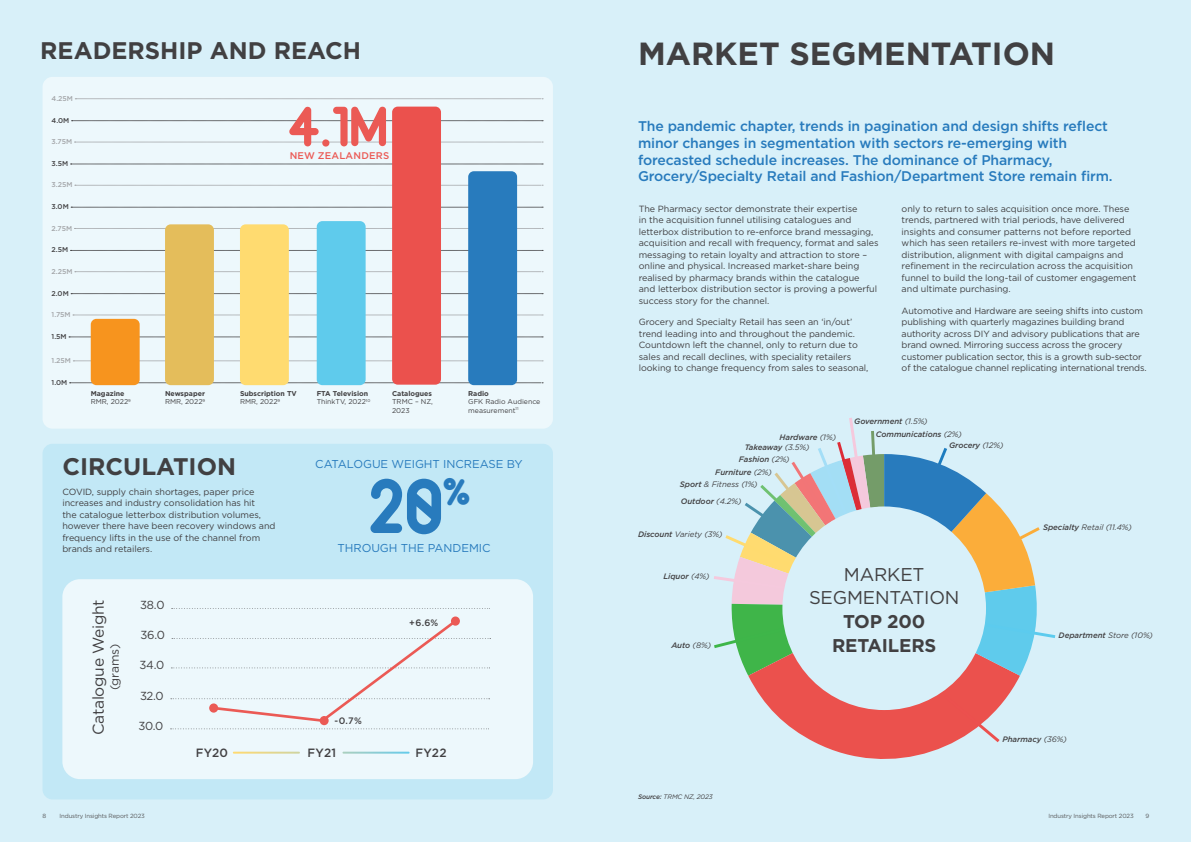
<style>
.page{position:relative;width:1191px;height:842px;background:#d8f0f9}
.page>*{position:absolute;margin:0;border:0;box-sizing:border-box;transform-origin:0 0}
.t1{font:79.4px "Locus Sans";color:#287bbd}
.t2{font:59.7px "Locus Sans";color:#eb5a55}
.t3{font:700 32px "Gotham";color:#414042}
.t4{font:700 24px "Gotham";color:#414042}
.t5{font:18.5px/23.7px "Gotham";letter-spacing:-.01em;color:#414042;text-align:center}
.t6{font:700 18.5px/23.7px "Gotham";letter-spacing:-.01em;color:#414042;text-align:center}
.t7{font:15.6px "Gotham";letter-spacing:-.02em;color:#414042}
.t8{font:500 14px/16.8px "Gotham";letter-spacing:-.01em;color:#287bbd}
.t9{font:12.1px "Gotham";letter-spacing:-.015em;color:#414042}
.t10{font:500 12px "Gotham";letter-spacing:.015em;color:#414042}
.t11{font:11.7px "Gotham";letter-spacing:-.03em;color:#414042}
.t12{font:11.4px "Gotham";letter-spacing:-.005em;color:#287bbd}
.t13{font:500 9.7px "Gotham";letter-spacing:.02em;color:#eb5a55}
.t14{font:500 9.4px "Gotham";color:#414042}
.t15{font:9px/11.5px "Gotham";letter-spacing:-.005em;color:#414042}
.t16{font:italic 500 7.9px/13.2px "Gotham";letter-spacing:-.005em;color:#414042}
.t17{font:italic 7.9px "Gotham";letter-spacing:-.005em;color:#414042}
.t18{font:italic 500 7.9px "Gotham";letter-spacing:-.025em;color:#414042}
.t19{font:700 7px/8.4px "Gotham";color:#414042}
.t20{font:7px/8.4px "Gotham";color:#414042}
.t21{font:500 7px "Gotham";color:#a3a5a8}
.t22{font:500 7px "Gotham";color:#414042}
.t23{font:italic 6.5px "Gotham";letter-spacing:-.015em;color:#414042}
.t24{font:6px "Gotham";letter-spacing:-.02em;color:#58595b}
.s1{font-weight:400}
.s2{font-weight:500}
</style>
<div class="page">
<div style="left:43px;top:444px;width:510px;height:355px;background:#c2e8f6;border-radius:10px"></div>
<div style="left:43px;top:77px;width:510px;height:352px;background:#edf8fc;border-radius:10px"></div>
<svg style="left:69px;top:337px;width:474px;height:1px"></svg>
<svg style="left:70px;top:383px;width:473px;height:1px"></svg>
<svg style="left:73px;top:361px;width:470px;height:1px"></svg>
<svg style="left:75px;top:271px;width:468px;height:1px"></svg>
<svg style="left:75px;top:185px;width:468px;height:1px"></svg>
<svg style="left:75px;top:99px;width:468px;height:1px"></svg>
<svg style="left:74px;top:228px;width:469px;height:1px"></svg>
<svg style="left:74px;top:142px;width:469px;height:1px"></svg>
<svg style="left:73px;top:315px;width:470px;height:1px"></svg>
<svg style="left:71px;top:293px;width:472px;height:1px"></svg>
<svg style="left:70px;top:250px;width:473px;height:1px"></svg>
<svg style="left:71px;top:207px;width:472px;height:1px"></svg>
<svg style="left:72px;top:121px;width:471px;height:1px"></svg>
<svg style="left:71px;top:164px;width:472px;height:1px"></svg>
<div style="left:62px;top:579px;width:471px;height:200px;background:#edf8fc;border-radius:18px"></div>
<svg style="left:172px;top:608px;width:318px;height:1px"></svg>
<svg style="left:233px;top:752px;width:176px;height:2px"></svg>
<svg style="left:170px;top:617px;width:321px;height:112px"></svg>
<svg style="left:748px;top:676px;width:272px;height:86px;background:#e38e8f"></svg>
<div style="left:782px;top:506px;width:204px;height:204px;background:#d8f0f9;border-radius:50%"></div>
<svg style="left:941px;top:692px;width:61px;height:53px;background:#e57c7b"></svg>
<svg style="left:710px;top:415px;width:348px;height:261px"></svg>
<div style="left:468px;top:171px;width:49px;height:214px;background:#287bbd;border-radius:6px"></div>
<div style="left:392px;top:107px;width:49px;height:278px;background:#eb514d;border-radius:6px"></div>
<div style="left:317px;top:221px;width:48px;height:164px;background:#5fcbec;border-radius:6px"></div>
<div style="left:240px;top:224px;width:49px;height:161px;background:#ffdb70;border-radius:6px"></div>
<div style="left:165px;top:224px;width:49px;height:161px;background:#e4bd5b;border-radius:6px"></div>
<div style="left:91px;top:319px;width:49px;height:66px;background:#f7941e;border-radius:6px"></div>
<h3 class="t4" style="left:40px;top:35px;width:322px">READERSHIP AND REACH</h3>
<p class="t21" style="left:52px;top:94px;width:23px">4.25M</p>
<p class="t22" style="left:52px;top:116px;width:19px">4.0M</p>
<p class="t22" style="left:52px;top:159px;width:18px">3.5M</p>
<p class="t21" style="left:52px;top:137px;width:22px">3.75M</p>
<p class="t21" style="left:52px;top:180px;width:22px">3.25M</p>
<p class="t22" style="left:52px;top:202px;width:19px">3.0M</p>
<p class="t21" style="left:52px;top:223px;width:22px">2.75M</p>
<p class="t22" style="left:52px;top:245px;width:18px">2.5M</p>
<p class="t21" style="left:52px;top:267px;width:22px">2.25M</p>
<p class="t22" style="left:52px;top:289px;width:19px">2.0M</p>
<p class="t21" style="left:52px;top:310px;width:21px">1.75M</p>
<p class="t22" style="left:52px;top:332px;width:17px">1.5M</p>
<p class="t21" style="left:52px;top:356px;width:21px">1.25M</p>
<p class="t22" style="left:52px;top:378px;width:17px">1.0M</p>
<h2 class="t2" style="left:286px;top:91px;width:104px">4.1M</h2>
<p class="t13" style="left:290px;top:150px;width:101px">NEW ZEALANDERS</p>
<p class="t19" style="left:91px;top:389px;width:42px">Magazine<br><span class="s1">RMR, 2022</span><sup>9</sup></p>
<p class="t19" style="left:165px;top:389px;width:42px">Newspaper<br><span class="s1">RMR, 2022</span><sup>9</sup></p>
<p class="t19" style="left:240px;top:389px;width:58px">Subscription TV<br><span class="s1">RMR, 2022</span><sup>9</sup></p>
<p class="t19" style="left:317px;top:389px;width:55px">FTA Television<br><span class="s1">ThinkTV, 2022</span><sup>10</sup></p>
<p class="t19" style="left:468px;top:389px;width:22px">Radio</p>
<p class="t19" style="left:392px;top:389px;width:41px">Catalogues</p>
<p class="t20" style="left:392px;top:397px;width:42px">TRMC – NZ,<br>2023</p>
<p class="t20" style="left:468px;top:397px;width:74px">GFK Radio Audience measurement<sup>11</sup></p>
<h3 class="t4" style="left:62px;top:451px;width:175px">CIRCULATION</h3>
<p class="t15" style="left:62px;top:486px;width:215px">COVID, supply chain shortages, paper price increases and industry consolidation has hit<br>the catalogue letterbox distribution volumes, however there have been recovery windows and frequency lifts in the use of the channel from brands and retailers.</p>
<h3 class="t7" style="left:88px;top:735px;width:137px;rotate:-90deg">Catalogue Weight</h3>
<h3 class="t9" style="left:107px;top:690px;width:48px;rotate:-90deg">(grams)</h3>
<p class="t11" style="left:140px;top:597px;width:26px">38.0</p>
<p class="t11" style="left:140px;top:628px;width:26px">36.0</p>
<p class="t11" style="left:139px;top:658px;width:26px">34.0</p>
<p class="t11" style="left:140px;top:688px;width:25px">32.0</p>
<p class="t11" style="left:139px;top:718px;width:26px">30.0</p>
<h3 class="t10" style="left:196px;top:745px;width:34px">FY20</h3>
<p class="t12" style="left:315px;top:456px;width:209px">CATALOGUE WEIGHT INCREASE BY</p>
<h1 class="t1" style="left:366px;top:459px;width:106px">20<sup>%</sup></h1>
<p class="t12" style="left:337px;top:541px;width:154px">THROUGH THE PANDEMIC</p>
<p class="t14" style="left:334px;top:714px;width:29px">-0.7%</p>
<p class="t14" style="left:409px;top:616px;width:31px">+6.6%</p>
<h3 class="t10" style="left:307px;top:745px;width:30px">FY21</h3>
<h3 class="t10" style="left:415px;top:745px;width:33px">FY22</h3>
<h3 class="t3" style="left:638px;top:32px;width:419px">MARKET SEGMENTATION</h3>
<p class="t8" style="left:638px;top:117px;width:476px">The pandemic chapter, trends in pagination and design shifts reflect minor changes in segmentation with sectors re-emerging with forecasted schedule increases. The dominance of Pharmacy, Grocery/Specialty Retail and Fashion/Department Store remain firm.</p>
<p class="t15" style="left:639px;top:202px;width:241px">The Pharmacy sector demonstrate their expertise<br>in the acquisition funnel utilising catalogues and letterbox distribution to re-enforce brand messaging, acquisition and recall with frequency, format and sales messaging to retain loyalty and attraction to store – online and physical. Increased market-share being realised by pharmacy brands within the catalogue<br>and letterbox distribution sector is proving a powerful success story for the channel.</p>
<p class="t15" style="left:639px;top:316px;width:231px">Grocery and Specialty Retail has seen an ‘in/out’ trend leading into and throughout the pandemic.<br>Countdown left the channel, only to return due to sales and recall declines, with speciality retailers looking to change frequency from sales to seasonal,</p>
<p class="t15" style="left:901px;top:202px;width:236px">only to return to sales acquisition once more. These trends, partnered with trial periods, have delivered insights and consumer patterns not before reported which has seen retailers re-invest with more targeted distribution, alignment with digital campaigns and refinement in the recirculation across the acquisition funnel to build the long-tail of customer engagement and ultimate purchasing.</p>
<p class="t15" style="left:901px;top:304px;width:246px">Automotive and Hardware are seeing shifts into custom publishing with quarterly magazines building brand authority across DIY and advisory publications that are brand owned. Mirroring success across the grocery customer publication sector, this is a growth sub-sector of the catalogue channel replicating international trends.</p>
<p class="t16" style="left:779px;top:430px;width:58px">Hardware <span class="s1">(1%)</span></p>
<p class="t18" style="left:744px;top:442px;width:66px">Takeaway <span class="s1">(3.5%)</span></p>
<p class="t16" style="left:739px;top:452px;width:52px">Fashion <span class="s1">(2%)</span></p>
<p class="t16" style="left:715px;top:465px;width:58px">Furniture <span class="s1">(2%)</span></p>
<p class="t17" style="left:680px;top:479px;width:79px"><span class="s2">Sport</span> &amp; Fitness (1%)</p>
<p class="t16" style="left:681px;top:495px;width:62px">Outdoor <span class="s1">(4.2%)</span></p>
<p class="t17" style="left:638px;top:529px;width:86px"><span class="s2">Discount</span> Variety (3%)</p>
<p class="t16" style="left:875px;top:414px;width:88px;text-indent:-22px">Government <span class="s1">(1.5%)<br></span>Communications <span class="s1">(2%)</span></p>
<p class="t16" style="left:949px;top:439px;width:56px">Grocery <span class="s1">(12%)</span></p>
<p class="t16" style="left:663px;top:570px;width:48px">Liquor <span class="s1">(4%)</span></p>
<p class="t16" style="left:671px;top:638px;width:41px">Auto <span class="s1">(8%)</span></p>
<h3 class="t5" style="left:809px;top:562px;width:152px">MARKET<br>SEGMENTATION</h3>
<h3 class="t6" style="left:832px;top:609px;width:106px">TOP 200<br>RETAILERS</h3>
<p class="t17" style="left:1043px;top:522px;width:90px"><span class="s2">Specialty</span> Retail (11.4%)</p>
<p class="t16" style="left:1058px;top:629px;width:96px">Department <span class="s1">Store (10%)</span></p>
<p class="t23" style="left:638px;top:793px;width:76px"><span class="s2">Source:</span> TRMC NZ, 2023</p>
<p class="t16" style="left:1002px;top:733px;width:66px">Pharmacy <span class="s1">(36%)</span></p>
<p class="t24" style="left:43px;top:812px;width:5px">8</p>
<p class="t24" style="left:60px;top:812px;width:87px">Industry Insights Report 2023</p>
<p class="t24" style="left:1048px;top:812px;width:87px">Industry Insights Report 2023</p>
<p class="t24" style="left:1145px;top:812px;width:5px">9</p>
</div>
